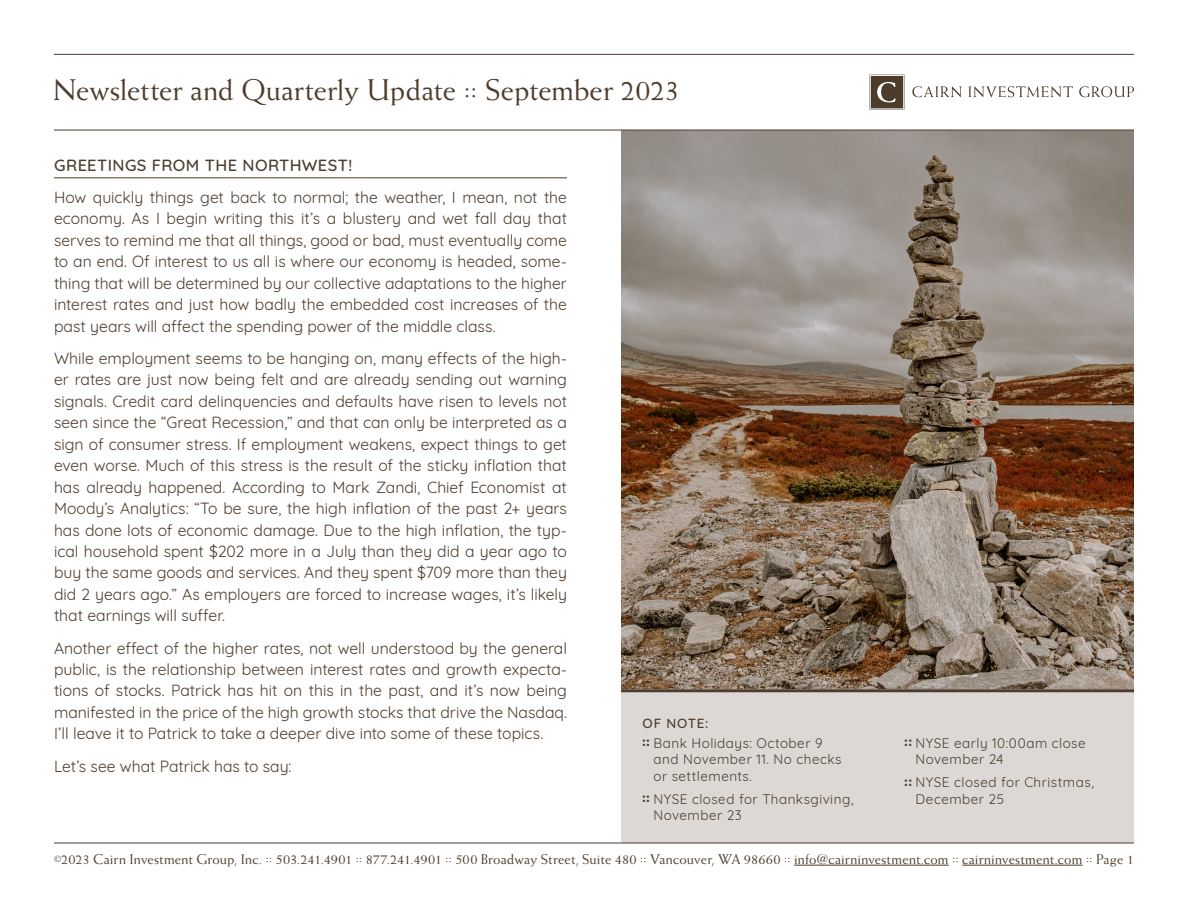
<style>
.page{position:relative;width:1188px;height:918px;background:#fff}
.page>*{position:absolute;margin:0;border:0;box-sizing:border-box;transform-origin:0 0}
.t1{font:30px "Weiss Std";letter-spacing:-.005em;color:#4d3d2d}
.subhead{font:500 16.5px "Quicksand";letter-spacing:.025em;color:#4d3d2d}
.body{font:15.75px/21.5px "Quicksand";color:#4d3d2d;text-align:justify}
.t2{font:14.25px "Weiss Std";letter-spacing:.005em;color:#4d3d2d}
.bullets{font:13.5px/16.5px "Quicksand";letter-spacing:.035em;color:#4d3d2d}
.bullets-2{font:500 13.5px "Quicksand";letter-spacing:.055em;color:#4d3d2d}
.s1{font-family:"Montserrat";font-weight:700;font-size:12px}
.s2{font-size:9px}
</style>
<div class="page">
<img style="left:621px;top:131px;width:513px;height:558px">
<hr style="left:54px;top:177px;width:513px;height:1px;background:#4d3d2d">
<svg style="left:912px;top:86px;width:50px;height:11px"></svg>
<svg style="left:968px;top:86px;width:105px;height:11px"></svg>
<svg style="left:1079px;top:86px;width:55px;height:11px"></svg>
<svg style="left:869px;top:75px;width:36px;height:35px"></svg>
<hr style="left:794px;top:865px;width:155px;height:1px;background:#4d3d2d">
<hr style="left:962px;top:865px;width:121px;height:1px;background:#4d3d2d">
<hr style="left:54px;top:54px;width:1080px;height:1px;background:#4d3d2d">
<div style="left:621px;top:689px;width:513px;height:154px;background:#dbd8d5"></div>
<hr style="left:54px;top:843px;width:1080px;height:1px;background:#4d3d2d">
<hr style="left:54px;top:130px;width:1080px;height:1px;background:#4d3d2d">
<hr style="left:621px;top:689px;width:513px;height:3px;background:#4d3d2d">
<p class="t1" style="left:53px;top:73px;width:628px">Newsletter and Quarterly Update :: September 2023</p>
<p class="subhead" style="left:54px;top:152px;width:300px">GREETINGS FROM THE NORTHWEST!</p>
<p class="body" style="left:54px;top:185px;width:515px">How quickly things get back to normal; the weather, I mean, not the economy. As I begin writing this it’s a blustery and wet fall day that serves to remind me that all things, good or bad, must eventually come to an end. Of interest to us all is where our economy is headed, some&shy;thing that will be determined by our collective adaptations to the higher interest rates and just how badly the embedded cost increases of the past years will affect the spending power of the middle class.</p>
<p class="body" style="left:54px;top:346px;width:515px">While employment seems to be hanging on, many effects of the high&shy;er rates are just now being felt and are already sending out warning signals. Credit card delinquencies and defaults have risen to levels not seen since the “Great Recession,” and that can only be interpreted as a sign of consumer stress. If employment weakens, expect things to get even worse. Much of this stress is the result of the sticky inflation that has already happened. According to Mark Zandi, Chief Economist at Moody’s Analytics: “To be sure, the high inflation of the past 2+ years has done lots of economic damage. Due to the high inflation, the typ&shy;ical household spent $202 more in a July than they did a year ago to buy the same goods and services. And they spent $709 more than they did 2 years ago.” As employers are forced to increase wages, it’s likely that earnings will suffer.</p>
<p class="body" style="left:54px;top:636px;width:515px">Another effect of the higher rates, not well understood by the general public, is the relationship between interest rates and growth expecta&shy;tions of stocks. Patrick has hit on this in the past, and it’s now being manifested in the price of the high growth stocks that drive the Nasdaq.<br>I’ll leave it to Patrick to take a deeper dive into some of these topics.</p>
<p class="body" style="left:54px;top:754px;width:239px">Let’s see what Patrick has to say:</p>
<p class="bullets-2" style="left:643px;top:712px;width:67px">OF NOTE:</p>
<p class="bullets" style="left:654px;top:733px;width:189px;text-indent:-11px"><span class="s1">::</span> Bank Holidays: October 9 and November 11. No checks or settlements.</p>
<p class="bullets" style="left:654px;top:789px;width:202px;text-indent:-11px"><span class="s1">::</span> NYSE closed for Thanksgiving,<br>November 23</p>
<p class="bullets" style="left:916px;top:733px;width:172px;text-indent:-11px"><span class="s1">::</span> NYSE early 10:00am close<br>November 24</p>
<p class="bullets" style="left:916px;top:773px;width:180px;text-indent:-11px"><span class="s1">::</span> NYSE closed for Christmas,<br>December 25</p>
<p class="t2" style="left:54px;top:851px;width:1082px"><span class="s2">©</span>2023 Cairn Investment Group, Inc. :: 503.241.4901 :: 877.241.4901 :: 500 Broadway Street, Suite 480 :: Vancouver, WA 98660 :: info@cairninvestment.com :: cairninvestment.com :: Page 1</p>
</div>
